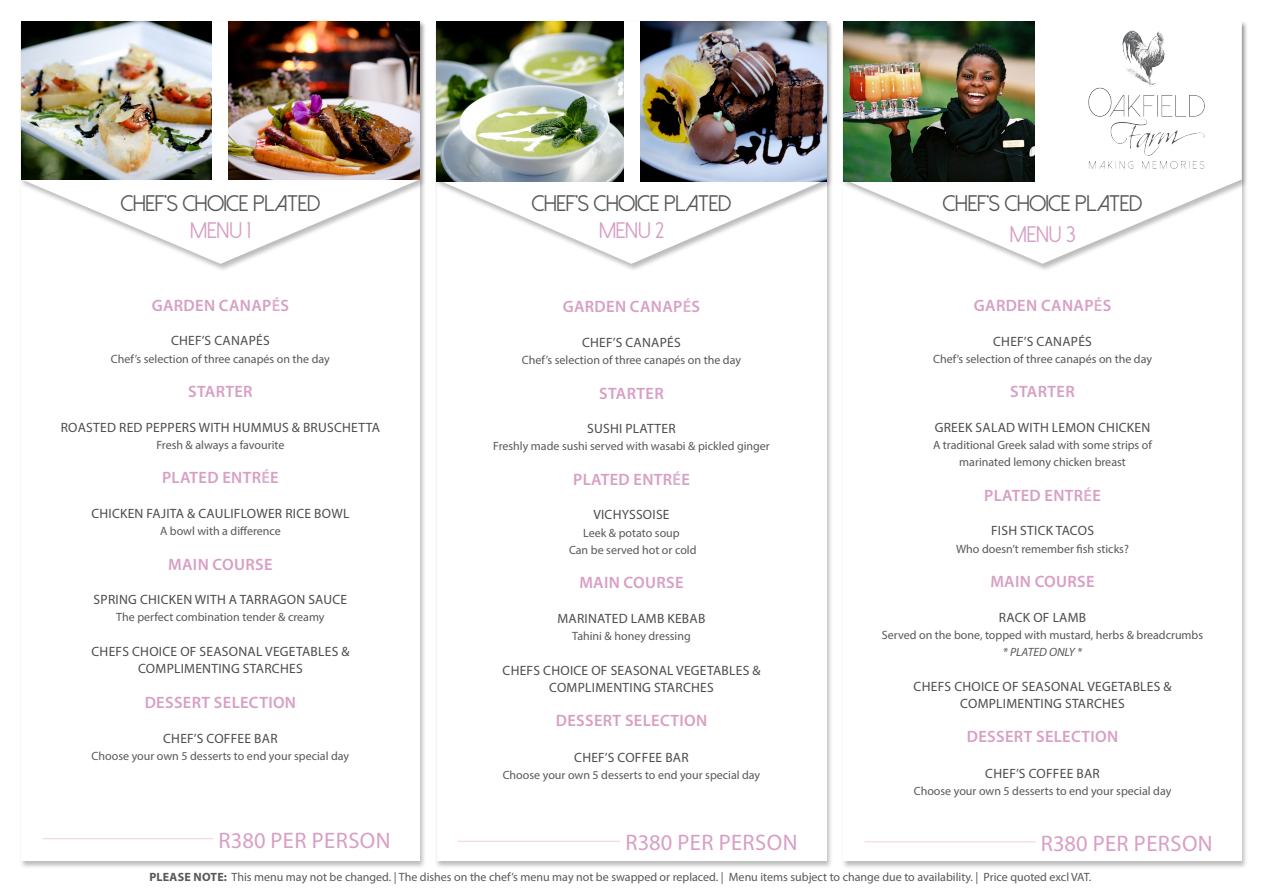
<style>
.page{position:relative;width:1263px;height:893px;background:#fff}
.page>*{position:absolute;margin:0;border:0;box-sizing:border-box;transform-origin:0 0}
.t1{font:22.5px "Dolce Vita";color:#57585a}
.t2{font:22.5px "Myriad Pro";letter-spacing:.02em;color:#d89fc4}
.t3{font:22.5px "Dolce Vita";color:#d89fc4}
.t4{font:600 16.5px "Myriad Pro";letter-spacing:.02em;color:#d89fc4}
.t5{font:13.5px/17.2px "Myriad Pro";letter-spacing:.02em;color:#4b4c4d;text-align:center}
.t6{font:12px "Myriad Pro";color:#57585a}
.t7{font:italic 12px "Myriad Pro";color:#57585a}
.s1{color:#ddaccc}
.s2{font-weight:700}
</style>
<div class="page">
<div style="left:841px;top:20px;width:407px;height:849px;background:#231f20;opacity:.3"></div>
<div style="left:843px;top:21px;width:399px;height:840px;background:#fff"></div>
<div style="left:841px;top:20px;width:407px;height:252px;background:#231f20;opacity:.3"></div>
<svg style="left:843px;top:21px;width:399px;height:243px"></svg>
<div style="left:434px;top:21px;width:399px;height:848px;background:#231f20;opacity:.3"></div>
<div style="left:437px;top:21px;width:389px;height:840px;background:#fff"></div>
<div style="left:434px;top:20px;width:399px;height:252px;background:#231f20;opacity:.3"></div>
<svg style="left:437px;top:21px;width:389px;height:243px"></svg>
<div style="left:19px;top:21px;width:407px;height:848px;background:#231f20;opacity:.3"></div>
<div style="left:21px;top:21px;width:399px;height:840px;background:#fff"></div>
<img style="left:1072px;top:21px;width:149px;height:157px">
<div style="left:19px;top:20px;width:407px;height:252px;background:#231f20;opacity:.3"></div>
<svg style="left:21px;top:21px;width:399px;height:243px"></svg>
<hr style="left:458px;top:841px;width:162px;height:1px;background:#f9d0e1">
<hr style="left:865px;top:841px;width:171px;height:1px;background:#f9d0e1">
<hr style="left:43px;top:838px;width:170px;height:1px;background:#f9d0e1">
<img style="left:21px;top:21px;width:191px;height:158px">
<img style="left:229px;top:21px;width:191px;height:158px">
<img style="left:437px;top:21px;width:186px;height:160px">
<img style="left:640px;top:21px;width:186px;height:160px">
<img style="left:843px;top:21px;width:191px;height:160px">
<p class="t1" style="left:121px;top:192px;width:201px">CHEF’S CHOICE PLATED</p>
<p class="t3" style="left:190px;top:219px;width:62px">MENU 1</p>
<p class="t4" style="left:152px;top:295px;width:139px">GARDEN CANAP<span class="s1">É</span>S</p>
<p class="t5" style="left:171px;top:332px;width:100px">CHEF’S CANAPÉS</p>
<p class="t6" style="left:111px;top:351px;width:221px">Chef’s selection of three canapés on the day</p>
<p class="t4" style="left:188px;top:381px;width:66px">STARTER</p>
<p class="t5" style="left:61px;top:418px;width:321px">ROASTED RED PEPPERS WITH HUMMUS &amp; BRUSCHETTA</p>
<p class="t6" style="left:156px;top:437px;width:130px">Fresh &amp; always a favourite</p>
<p class="t4" style="left:162px;top:467px;width:118px">PLATED ENTR<span class="s1">É</span>E</p>
<p class="t5" style="left:91px;top:504px;width:260px">CHICKEN FAJITA &amp; CAULIFLOWER RICE BOWL</p>
<p class="t6" style="left:160px;top:524px;width:122px">A bowl with a difference</p>
<p class="t4" style="left:168px;top:554px;width:106px">MAIN COURSE</p>
<p class="t5" style="left:94px;top:591px;width:255px">SPRING CHICKEN WITH A TARRAGON SAUCE</p>
<p class="t6" style="left:116px;top:610px;width:210px">The perfect combination tender &amp; creamy</p>
<p class="t5" style="left:91px;top:642px;width:259px">CHEFS CHOICE OF SEASONAL VEGETABLES &amp;<br>COMPLIMENTING STARCHES</p>
<p class="t4" style="left:145px;top:692px;width:153px">DESSERT SELECTION</p>
<p class="t5" style="left:163px;top:729px;width:116px">CHEF’S COFFEE BAR</p>
<p class="t6" style="left:92px;top:749px;width:259px">Choose your own 5 desserts to end your special day</p>
<p class="t1" style="left:532px;top:192px;width:201px">CHEF’S CHOICE PLATED</p>
<p class="t3" style="left:599px;top:219px;width:67px">MENU 2</p>
<p class="t4" style="left:563px;top:296px;width:139px">GARDEN CANAP<span class="s1">É</span>S</p>
<p class="t5" style="left:582px;top:333px;width:100px">CHEF’S CANAPÉS</p>
<p class="t6" style="left:522px;top:353px;width:221px">Chef’s selection of three canapés on the day</p>
<p class="t4" style="left:599px;top:383px;width:66px">STARTER</p>
<p class="t5" style="left:587px;top:420px;width:90px">SUSHI PLATTER</p>
<p class="t6" style="left:493px;top:439px;width:278px">Freshly made sushi served with wasabi &amp; pickled ginger</p>
<p class="t4" style="left:573px;top:469px;width:118px">PLATED ENTR<span class="s1">É</span>E</p>
<p class="t5" style="left:593px;top:506px;width:78px">VICHYSSOISE</p>
<p class="t6" style="left:583px;top:525px;width:98px">Leek &amp; potato soup</p>
<p class="t6" style="left:569px;top:542px;width:129px">Can be served hot or cold</p>
<p class="t4" style="left:579px;top:572px;width:106px">MAIN COURSE</p>
<p class="t5" style="left:558px;top:609px;width:149px">MARINATED LAMB KEBAB</p>
<p class="t6" style="left:572px;top:629px;width:120px">Tahini &amp; honey dressing</p>
<p class="t5" style="left:503px;top:661px;width:259px">CHEFS CHOICE OF SEASONAL VEGETABLES &amp;<br>COMPLIMENTING STARCHES</p>
<p class="t4" style="left:556px;top:710px;width:153px">DESSERT SELECTION</p>
<p class="t5" style="left:574px;top:748px;width:116px">CHEF’S COFFEE BAR</p>
<p class="t6" style="left:503px;top:767px;width:259px">Choose your own 5 desserts to end your special day</p>
<p class="t1" style="left:943px;top:192px;width:201px">CHEF’S CHOICE PLATED</p>
<p class="t3" style="left:1010px;top:223px;width:67px">MENU 3</p>
<p class="t4" style="left:974px;top:295px;width:139px">GARDEN CANAP<span class="s1">É</span>S</p>
<p class="t5" style="left:993px;top:332px;width:100px">CHEF’S CANAPÉS</p>
<p class="t6" style="left:933px;top:351px;width:221px">Chef’s selection of three canapés on the day</p>
<p class="t4" style="left:1010px;top:381px;width:66px">STARTER</p>
<p class="t5" style="left:935px;top:418px;width:217px">GREEK SALAD WITH LEMON CHICKEN</p>
<p class="t6" style="left:933px;top:438px;width:220px">A traditional Greek salad with some strips of</p>
<p class="t6" style="left:959px;top:455px;width:168px">marinated lemony chicken breast</p>
<p class="t4" style="left:984px;top:485px;width:118px">PLATED ENTR<span class="s1">É</span>E</p>
<p class="t5" style="left:991px;top:522px;width:104px">FISH STICK TACOS</p>
<p class="t6" style="left:956px;top:541px;width:174px">Who doesn’t remember fish sticks?</p>
<p class="t4" style="left:990px;top:571px;width:106px">MAIN COURSE</p>
<p class="t5" style="left:999px;top:608px;width:89px">RACK OF LAMB</p>
<p class="t6" style="left:882px;top:627px;width:323px">Served on the bone, topped with mustard, herbs &amp; breadcrumbs</p>
<p class="t7" style="left:1003px;top:645px;width:81px">* PLATED ONLY *</p>
<p class="t5" style="left:914px;top:677px;width:259px">CHEFS CHOICE OF SEASONAL VEGETABLES &amp;<br>COMPLIMENTING STARCHES</p>
<p class="t4" style="left:967px;top:726px;width:153px">DESSERT SELECTION</p>
<p class="t5" style="left:985px;top:764px;width:116px">CHEF’S COFFEE BAR</p>
<p class="t6" style="left:914px;top:783px;width:259px">Choose your own 5 desserts to end your special day</p>
<p class="t2" style="left:219px;top:826px;width:174px">R380 PER PERSON</p>
<p class="t2" style="left:625px;top:829px;width:174px">R380 PER PERSON</p>
<p class="t2" style="left:1041px;top:830px;width:174px">R380 PER PERSON</p>
<p class="t6" style="left:149px;top:869px;width:943px"><span class="s2">PLEASE NOTE:</span> This menu may not be changed. | The dishes on the chef’s menu may not be swapped or replaced. | Menu items subject to change due to availability. | Price quoted excl VAT.</p>
</div>
